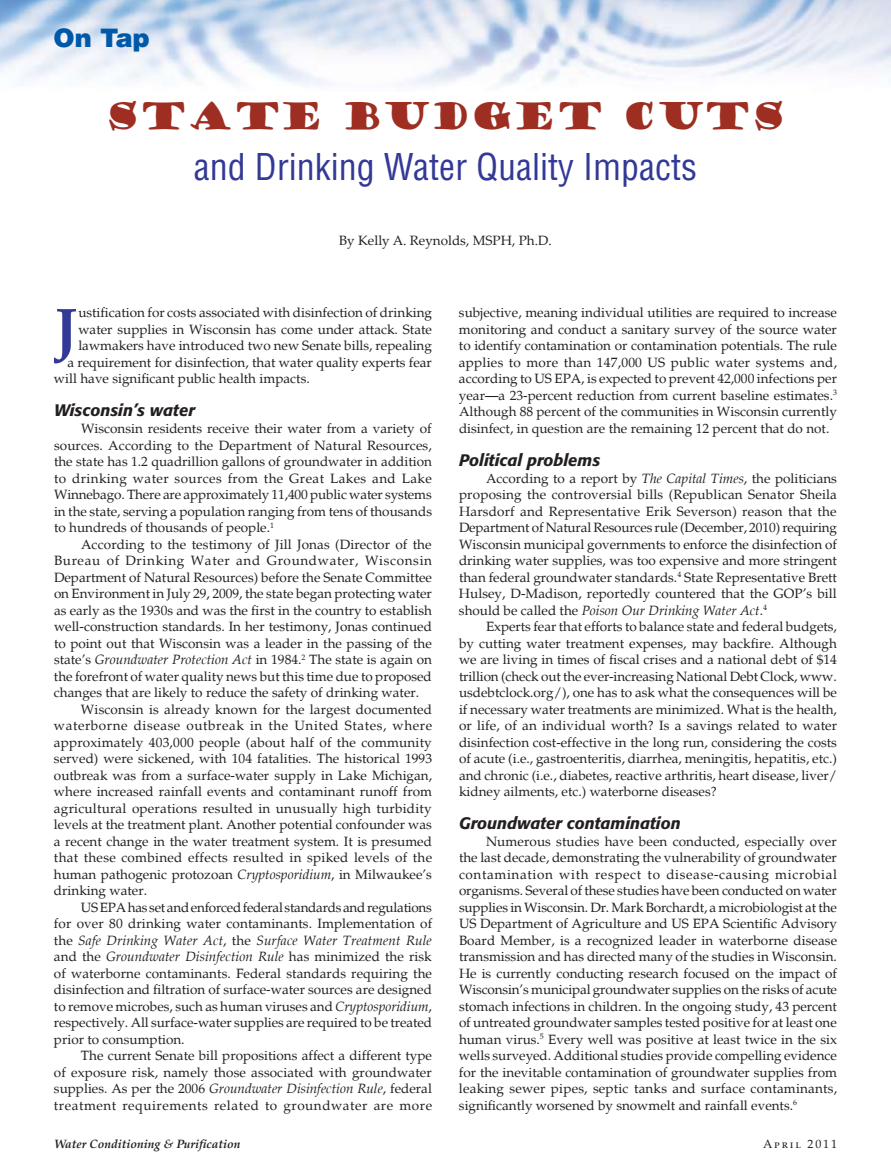
<style>
.page{position:relative;width:891px;height:1175px;background:#fff}
.page>*{position:absolute;margin:0;border:0;box-sizing:border-box;transform-origin:0 0}
.t1{font:700 60.9px "Palatino";color:#333996}
.t2{font:condensed 36px "Helvetica";color:#333996}
.t3{font:36px "Goudy Stout";color:#9d2e21}
.t4{font:900 25.5px "Helvetica";color:#0058a9}
.t5{font:italic 500 16.5px "Formata";color:#231f20}
.t6{font:13.5px/16.5px "Palatino";color:#231f20;text-align:justify}
.t7{font:italic 13.5px "Palatino";letter-spacing:.01em;color:#231f20}
.t8{font:13.5px "Palatino";letter-spacing:.04em;color:#231f20}
.t9{font:13.5px "Palatino";letter-spacing:-.02em;color:#231f20}
.t10{font:13.5px "Palatino";letter-spacing:.02em;color:#231f20}
.t11{font:13.5px "Palatino";letter-spacing:.05em;color:#231f20}
.t12{font:13.5px "Palatino Linotype";color:#231f20}
.t13{font:italic 700 12px "Palatino Linotype";color:#231f20}
.t14{font:12px "Palatino Linotype";letter-spacing:.15em;color:#231f20}
.s1{font-style:italic}
.s2{font-style:normal}
</style>
<div class="page">
<img style="left:0;top:0;width:891px;height:86px">
<h3 class="t4" style="left:53px;top:21px;width:98px">On Tap</h3>
<h2 class="t3" style="left:105px;top:92px;width:682px">STATE BUDGET CUTS</h2>
<h2 class="t2" style="left:194px;top:144px;width:505px">and Drinking Water Quality Impacts</h2>
<p class="t12" style="left:339px;top:231px;width:214px">By Kelly A. Reynolds, MSPH, Ph.D.</p>
<h1 class="t1" style="left:55px;top:294px;width:25px">J</h1>
<p class="t6" style="left:78px;top:305px;width:355px">ustification for costs associated with disinfection of drinking</p>
<p class="t6" style="left:78px;top:321px;width:355px">water supplies in Wisconsin has come under attack. State</p>
<p class="t6" style="left:78px;top:338px;width:355px">lawmakers have introduced two new Senate bills, repealing</p>
<p class="t6" style="left:67px;top:354px;width:366px">a requirement for disinfection, that water quality experts fear</p>
<p class="t6" style="left:54px;top:371px;width:257px">will have significant public health impacts.</p>
<p class="t5" style="left:54px;top:400px;width:142px">Wisconsin’s water</p>
<p class="t6" style="left:54px;top:420px;width:380px;text-indent:27px">Wisconsin residents receive their water from a variety of sources. According to the Department of Natural Resources, the state has 1.2 quadrillion gallons of groundwater in addition to drinking water sources from the Great Lakes and Lake Winnebago. There are approximately 11,400 public water systems in the state, serving a population ranging from tens of thousands to hundreds of thousands of people.<sup>1</sup></p>
<p class="t6" style="left:81px;top:536px;width:352px">According to the testimony of Jill Jonas (Director of the</p>
<p class="t11" style="left:54px;top:552px;width:380px">Bureau of Drinking Water and Groundwater, Wisconsin</p>
<p class="t6" style="left:54px;top:569px;width:380px">Department of Natural Resources) before the Senate Committee</p>
<p class="t6" style="left:54px;top:585px;width:379px">on Environment in July 29, 2009, the state began protecting water</p>
<p class="t6" style="left:54px;top:602px;width:380px">as early as the 1930s and was the first in the country to establish</p>
<p class="t6" style="left:54px;top:618px;width:379px">well-construction standards. In her testimony, Jonas continued</p>
<p class="t6" style="left:54px;top:635px;width:379px">to point out that Wisconsin was a leader in the passing of the</p>
<p class="t6" style="left:54px;top:651px;width:379px">state’s <span class="s1">Groundwater Protection Act</span> in 1984.<sup>2</sup> The state is again on</p>
<p class="t6" style="left:54px;top:668px;width:379px">the forefront of water quality news but this time due to proposed</p>
<p class="t6" style="left:54px;top:684px;width:367px">changes that are likely to reduce the safety of drinking water.</p>
<p class="t6" style="left:81px;top:701px;width:353px">Wisconsin is already known for the largest documented</p>
<p class="t8" style="left:54px;top:717px;width:380px">waterborne disease outbreak in the United States, where</p>
<p class="t6" style="left:54px;top:734px;width:379px">approximately 403,000 people (about half of the community</p>
<p class="t6" style="left:54px;top:750px;width:380px">served) were sickened, with 104 fatalities. The historical 1993</p>
<p class="t6" style="left:54px;top:767px;width:380px">outbreak was from a surface-water supply in Lake Michigan,</p>
<p class="t6" style="left:54px;top:783px;width:380px">where increased rainfall events and contaminant runoff from</p>
<p class="t6" style="left:54px;top:800px;width:379px">agricultural operations resulted in unusually high turbidity</p>
<p class="t6" style="left:54px;top:816px;width:380px">levels at the treatment plant. Another potential confounder was</p>
<p class="t6" style="left:54px;top:833px;width:380px">a recent change in the water treatment system. It is presumed</p>
<p class="t10" style="left:54px;top:849px;width:380px">that these combined effects resulted in spiked levels of the</p>
<p class="t6" style="left:54px;top:866px;width:379px">human pathogenic protozoan <span class="s1">Cryptosporidium</span>, in Milwaukee’s</p>
<p class="t6" style="left:54px;top:882px;width:95px">drinking water.</p>
<p class="t9" style="left:81px;top:899px;width:352px">US EPA has set and enforced federal standards and regulations</p>
<p class="t6" style="left:54px;top:915px;width:380px">for over 80 drinking water contaminants. Implementation of</p>
<p class="t7" style="left:54px;top:932px;width:379px"><span class="s2">the</span> Safe Drinking Water Act<span class="s2">, the</span> Surface Water Treatment Rule</p>
<p class="t7" style="left:54px;top:948px;width:379px"><span class="s2">and the</span> Groundwater Disinfection Rule <span class="s2">has minimized the risk</span></p>
<p class="t6" style="left:54px;top:965px;width:380px">of waterborne contaminants. Federal standards requiring the</p>
<p class="t6" style="left:54px;top:981px;width:380px">disinfection and filtration of surface-water sources are designed</p>
<p class="t6" style="left:54px;top:998px;width:379px">to remove microbes, such as human viruses and <span class="s1">Cryptosporidium</span>,</p>
<p class="t6" style="left:54px;top:1014px;width:380px">respectively. All surface-water supplies are required to be treated</p>
<p class="t6" style="left:54px;top:1031px;width:132px">prior to consumption.</p>
<p class="t6" style="left:81px;top:1047px;width:352px">The current Senate bill propositions affect a different type</p>
<p class="t6" style="left:54px;top:1064px;width:379px">of exposure risk, namely those associated with groundwater</p>
<p class="t6" style="left:54px;top:1080px;width:379px">supplies. As per the 2006 <span class="s1">Groundwater Disinfection Rule</span>, federal</p>
<p class="t8" style="left:54px;top:1097px;width:380px">treatment requirements related to groundwater are more</p>
<p class="t6" style="left:459px;top:305px;width:380px">subjective, meaning individual utilities are required to increase monitoring and conduct a sanitary survey of the source water to identify contamination or contamination potentials. The rule applies to more than 147,000 US public water systems and, according to US EPA, is expected to prevent 42,000 infections per year—a 23-percent reduction from current baseline estimates.<sup>3<br></sup>Although 88 percent of the communities in Wisconsin currently disinfect, in question are the remaining 12 percent that do not.</p>
<p class="t5" style="left:459px;top:450px;width:143px">Political problems</p>
<p class="t6" style="left:459px;top:470px;width:380px;text-indent:27px">According to a report by <span class="s1">The Capital Times</span>, the politicians proposing the controversial bills (Republican Senator Sheila Harsdorf and Representative Erik Severson) reason that the Department of Natural Resources rule (December, 2010) requiring Wisconsin municipal governments to enforce the disinfection of drinking water supplies, was too expensive and more stringent than federal groundwater standards.<sup>4</sup> State Representative Brett Hulsey, D-Madison, reportedly countered that the GOP’s bill should be called the <span class="s1">Poison Our Drinking Water Act</span>.<sup>4</sup></p>
<p class="t6" style="left:459px;top:618px;width:380px;text-indent:27px">Experts fear that efforts to balance state and federal budgets, by cutting water treatment expenses, may backfire. Although we are living in times of fiscal crises and a national debt of $14 trillion (check out the ever-increasing National Debt Clock, www. usdebtclock.org/), one has to ask what the consequences will be if necessary water treatments are minimized. What is the health, or life, of an individual worth? Is a savings related to water disinfection cost-effective in the long run, considering the costs of acute (i.e., gastroenteritis, diarrhea, meningitis, hepatitis, etc.) and chronic (i.e., diabetes, reactive arthritis, heart disease, liver/ kidney ailments, etc.) waterborne diseases?</p>
<p class="t5" style="left:459px;top:813px;width:223px">Groundwater contamination</p>
<p class="t6" style="left:459px;top:833px;width:380px;text-indent:27px">Numerous studies have been conducted, especially over the last decade, demonstrating the vulnerability of groundwater contamination with respect to disease-causing microbial organisms. Several of these studies have been conducted on water supplies in Wisconsin. Dr. Mark Borchardt, a microbiologist at the US Department of Agriculture and US EPA Scientific Advisory Board Member, is a recognized leader in waterborne disease transmission and has directed many of the studies in Wisconsin.<br>He is currently conducting research focused on the impact of Wisconsin’s municipal groundwater supplies on the risks of acute stomach infections in children. In the ongoing study, 43 percent of untreated groundwater samples tested positive for at least one human virus.<sup>5</sup> Every well was positive at least twice in the six wells surveyed. Additional studies provide compelling evidence for the inevitable contamination of groundwater supplies from leaking sewer pipes, septic tanks and surface contaminants, significantly worsened by snowmelt and rainfall events.<sup>6</sup></p>
<p class="t13" style="left:54px;top:1135px;width:188px">Water Conditioning &amp; Purification</p>
<p class="t14" style="left:763px;top:1135px;width:75px">April 2011</p>
</div>
